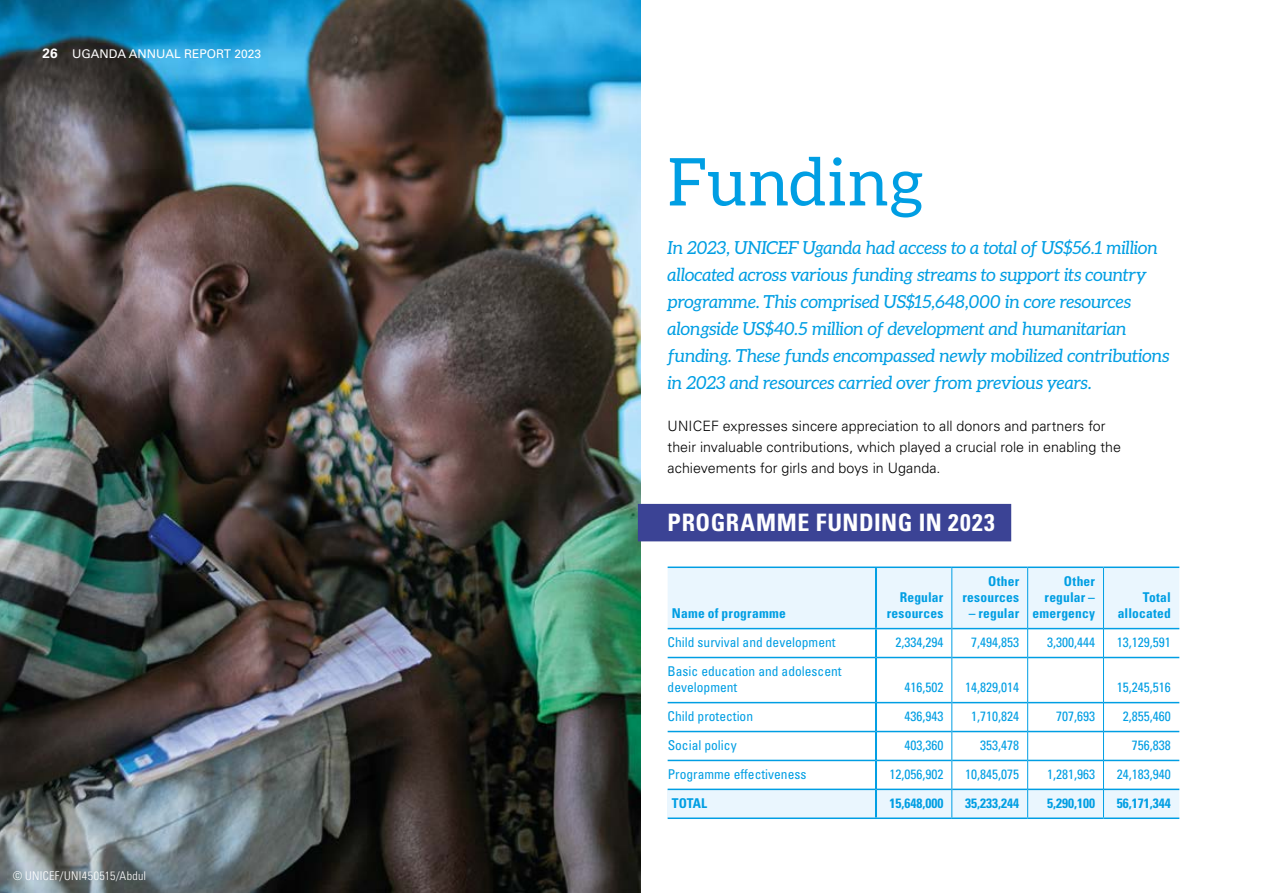
<style>
.page{position:relative;width:1263px;height:893px;background:#fff}
.page>*{position:absolute;margin:0;border:0;box-sizing:border-box;transform-origin:0 0}
.t1{font:66px "Aleo";letter-spacing:.015em;color:#009ee3}
.t2{font:700 condensed 24px "Univers LT Std";letter-spacing:.025em;color:#fff}
.t3{font:italic 18px/27px "Aleo";letter-spacing:-.005em;color:#009ee3}
.t4{font:300 14.25px/21px "Univers LT Std";color:#000}
.t5{font:condensed 13.5px/16.2px "Univers LT Std";color:#009ee3}
.t6{font:700 condensed 13.5px/16.2px "Univers LT Std";letter-spacing:.015em;color:#009ee3;text-align:right}
.t7{font:12px "Univers LT Std";color:#fff}
.t8{font:300 condensed 12px "Univers LT Std";letter-spacing:.025em;color:#fff}
.s1{font-weight:700;font-size:13.5px}
</style>
<div class="page">
<img style="left:0;top:0;width:641px;height:893px">
<div style="left:638px;top:504px;width:373px;height:37px;background:#3b4395"></div>
<div style="left:668px;top:789px;width:208px;height:29px;background:#eaf6fe"></div>
<hr style="left:668px;top:657px;width:207px;height:1px;background:#009ee3">
<hr style="left:877px;top:657px;width:74px;height:1px;background:#009ee3">
<hr style="left:952px;top:657px;width:75px;height:1px;background:#009ee3">
<hr style="left:1028px;top:657px;width:75px;height:1px;background:#009ee3">
<hr style="left:1104px;top:657px;width:75px;height:1px;background:#009ee3">
<hr style="left:668px;top:702px;width:207px;height:1px;background:#009ee3">
<hr style="left:877px;top:702px;width:74px;height:1px;background:#009ee3">
<hr style="left:952px;top:702px;width:75px;height:1px;background:#009ee3">
<hr style="left:1028px;top:702px;width:75px;height:1px;background:#009ee3">
<hr style="left:1104px;top:702px;width:75px;height:1px;background:#009ee3">
<hr style="left:668px;top:731px;width:207px;height:1px;background:#009ee3">
<hr style="left:668px;top:760px;width:207px;height:1px;background:#009ee3">
<hr style="left:668px;top:789px;width:207px;height:1px;background:#009ee3">
<hr style="left:668px;top:566px;width:208px;height:2px;background:#009ee3">
<hr style="left:876px;top:566px;width:76px;height:2px;background:#009ee3">
<hr style="left:952px;top:566px;width:76px;height:2px;background:#009ee3">
<hr style="left:1028px;top:566px;width:75px;height:2px;background:#009ee3">
<hr style="left:1103px;top:566px;width:76px;height:2px;background:#009ee3">
<hr style="left:875px;top:657px;width:1px;height:46px;background:#009ee3">
<hr style="left:876px;top:657px;width:1px;height:46px;background:#009ee3">
<svg style="left:668px;top:567px;width:511px;height:90px"></svg>
<hr style="left:951px;top:657px;width:1px;height:46px;background:#009ee3">
<hr style="left:1027px;top:657px;width:1px;height:46px;background:#009ee3">
<hr style="left:1103px;top:657px;width:1px;height:46px;background:#009ee3">
<svg style="left:875px;top:703px;width:304px;height:114px"></svg>
<hr style="left:668px;top:817px;width:208px;height:2px;background:#009ee3">
<hr style="left:876px;top:817px;width:76px;height:2px;background:#009ee3">
<hr style="left:952px;top:817px;width:76px;height:2px;background:#009ee3">
<hr style="left:1028px;top:817px;width:75px;height:2px;background:#009ee3">
<hr style="left:1103px;top:817px;width:76px;height:2px;background:#009ee3">
<p class="t7" style="left:43px;top:47px;width:220px"><span class="s1">26</span> UGANDA ANNUAL REPORT 2023</p>
<p class="t8" style="left:13px;top:869px;width:135px">© UNICEF/UNI450515/Abdul</p>
<h1 class="t1" style="left:668px;top:145px;width:258px">Funding</h1>
<p class="t3" style="left:668px;top:234px;width:503px">In 2023, UNICEF Uganda had access to a total of US$56.1 million allocated across various funding streams to support its country programme. This comprised US$15,648,000 in core resources alongside US$40.5 million of development and humanitarian funding. These funds encompassed newly mobilized contributions in 2023 and resources carried over from previous years.</p>
<p class="t4" style="left:668px;top:416px;width:455px">UNICEF expresses sincere appreciation to all donors and partners for their invaluable contributions, which played a crucial role in enabling the achievements for girls and boys in Uganda.</p>
<h2 class="t2" style="left:668px;top:507px;width:329px">PROGRAMME FUNDING IN 2023</h2>
<p class="t6" style="left:672px;top:605px;width:115px">Name of programme</p>
<p class="t6" style="left:887px;top:589px;width:58px">Regular resources</p>
<p class="t6" style="left:962px;top:573px;width:58px">Other resources</p>
<p class="t6" style="left:969px;top:605px;width:52px">– regular</p>
<p class="t6" style="left:1033px;top:573px;width:64px">Other regular – emergency</p>
<p class="t6" style="left:1118px;top:589px;width:55px">Total allocated</p>
<p class="t5" style="left:668px;top:634px;width:169px">Child survival and development</p>
<p class="t5" style="left:895px;top:634px;width:49px">2,334,294</p>
<p class="t5" style="left:971px;top:634px;width:49px">7,494,853</p>
<p class="t5" style="left:1047px;top:634px;width:49px">3,300,444</p>
<p class="t5" style="left:1117px;top:634px;width:55px">13,129,591</p>
<p class="t5" style="left:668px;top:663px;width:175px">Basic education and adolescent development</p>
<p class="t5" style="left:904px;top:679px;width:40px">416,502</p>
<p class="t5" style="left:965px;top:679px;width:55px">14,829,014</p>
<p class="t5" style="left:1117px;top:679px;width:55px">15,245,516</p>
<p class="t5" style="left:668px;top:708px;width:87px">Child protection</p>
<p class="t5" style="left:904px;top:708px;width:40px">436,943</p>
<p class="t5" style="left:971px;top:708px;width:49px">1,710,824</p>
<p class="t5" style="left:1056px;top:708px;width:40px">707,693</p>
<p class="t5" style="left:1123px;top:708px;width:49px">2,855,460</p>
<p class="t5" style="left:668px;top:737px;width:70px">Social policy</p>
<p class="t5" style="left:904px;top:737px;width:40px">403,360</p>
<p class="t5" style="left:980px;top:737px;width:40px">353,478</p>
<p class="t5" style="left:1132px;top:737px;width:40px">756,838</p>
<p class="t5" style="left:668px;top:766px;width:140px">Programme effectiveness</p>
<p class="t5" style="left:889px;top:766px;width:55px">12,056,902</p>
<p class="t5" style="left:965px;top:766px;width:55px">10,845,075</p>
<p class="t5" style="left:1047px;top:766px;width:49px">1,281,963</p>
<p class="t5" style="left:1117px;top:766px;width:55px">24,183,940</p>
<p class="t6" style="left:672px;top:795px;width:37px">TOTAL</p>
<p class="t6" style="left:889px;top:795px;width:55px">15,648,000</p>
<p class="t6" style="left:965px;top:795px;width:55px">35,233,244</p>
<p class="t6" style="left:1047px;top:795px;width:49px">5,290,100</p>
<p class="t6" style="left:1117px;top:795px;width:55px">56,171,344</p>
</div>
